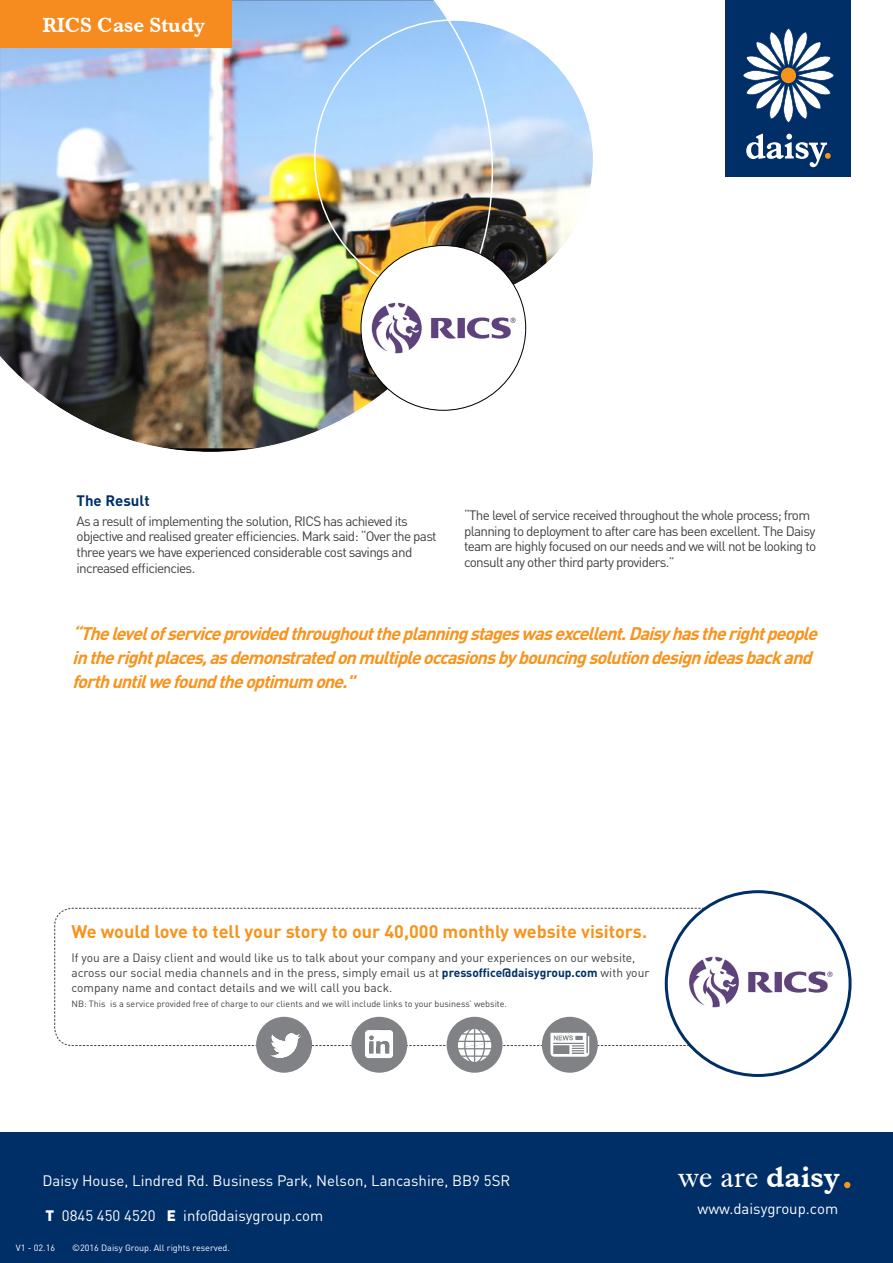
<style>
.page{position:relative;width:893px;height:1263px;background:#fff}
.page>*{position:absolute;margin:0;border:0;box-sizing:border-box;transform-origin:0 0}
.t1{font:30px "Dutch 766 BT Roman A";color:#fff}
.t2{font:21px "Dutch 766 BT Bold A";color:#fff}
.t3{font:italic 700 18px/24px "DIN";color:#f7941e}
.t4{font:700 18px "DIN";color:#f7941e}
.t5{font:15px "DIN";color:#fff}
.t6{font:700 15px "DIN";color:#002f67}
.t7{font:13.5px/15.8px "DIN";letter-spacing:-.05em;color:#414042}
.t8{font:12px/15px "DIN";color:#414042}
.t9{font:9px "DIN";color:#414042}
.t10{font:9px "DIN";color:#fff}
.s1{font-weight:700;color:#002f67}
.s2{font-weight:900}
.s3{font-family:"Dutch 766 BT Bold A"}
</style>
<div class="page">
<div style="left:0;top:1133px;width:893px;height:130px;background:#002f67"></div>
<div style="left:725px;top:0;width:125px;height:177px;background:#002f67"></div>
<svg style="left:743px;top:28px;width:91px;height:95px"></svg>
<svg style="left:746px;top:134px;width:85px;height:33px"></svg>
<div style="left:256px;top:1017px;width:56px;height:56px;background:#808285;border-radius:50%"></div>
<div style="left:351px;top:1017px;width:56px;height:56px;background:#808285;border-radius:50%"></div>
<img style="left:357px;top:1062px;width:44px;height:5px">
<div style="left:447px;top:1017px;width:56px;height:56px;background:#808285;border-radius:50%"></div>
<div style="left:542px;top:1017px;width:56px;height:56px;background:#808285;border-radius:50%"></div>
<svg style="left:54px;top:907px;width:656px;height:155px"></svg>
<svg style="left:844px;top:1182px;width:6px;height:6px"></svg>
<img style="left:0;top:0;width:593px;height:452px">
<div style="left:361px;top:246px;width:165px;height:164px;background:#fff;border-radius:50%"></div>
<div style="left:0;top:0;width:231px;height:47px;background:#f68b1f"></div>
<img style="left:371px;top:302px;width:145px;height:52px">
<div style="left:666px;top:892px;width:184px;height:183px;background:#fff;border-radius:50%"></div>
<img style="left:689px;top:956px;width:144px;height:52px">
<h2 class="t2" style="left:43px;top:12px;width:164px">RICS Case Study</h2>
<p class="t6" style="left:77px;top:490px;width:75px">The Result</p>
<p class="t7" style="left:77px;top:512px;width:362px">As a result of implementing the solution, RICS has achieved its objective and realised greater efficiencies. Mark said: “Over the past three years we have experienced considerable cost savings and increased efficiencies.</p>
<p class="t7" style="left:464px;top:507px;width:354px">“The level of service received throughout the whole process; from planning to deployment to after care has been excellent. The Daisy team are highly focused on our needs and we will not be looking to consult any other third party providers.”</p>
<p class="t3" style="left:72px;top:621px;width:752px">“Thelevelofserviceprovidedthroughouttheplanningstageswasexcellent.Daisy hastherightpeople intherightplaces,asdemonstratedonmultipleoccasionsby bouncingsolutiondesignideasbackand forthuntilwefoundtheoptimum one."</p>
<h3 class="t4" style="left:71px;top:920px;width:577px">We would love to tell your story to our 40,000 monthly website visitors.</h3>
<p class="t8" style="left:71px;top:950px;width:579px">If you are a Daisy client and would like us to talk about your company and your experiences on our website, across our social media channels and in the press, simply email us at <span class="s1">pressoffice@daisygroup.com</span> with your company name and contact details and we will call you back.</p>
<p class="t9" style="left:71px;top:998px;width:437px">NB: This is a service provided free of charge to our clients and we will include links to your business’ website.</p>
<p class="t5" style="left:43px;top:1171px;width:469px">Daisy House, Lindred Rd. Business Park, Nelson, Lancashire, BB9 5SR</p>
<p class="t5" style="left:46px;top:1206px;width:279px"><span class="s2">T</span> 0845 450 4520 <span class="s2">E</span> info@daisygroup.com</p>
<p class="t10" style="left:16px;top:1242px;width:41px">V1 - 02.16</p>
<p class="t10" style="left:72px;top:1242px;width:159px">©2016 Daisy Group. All rights reserved.</p>
<h1 class="t1" style="left:679px;top:1158px;width:163px">we are <span class="s3">daisy</span></h1>
<p class="t5" style="left:698px;top:1200px;width:142px">www.daisygroup.com</p>
</div>
